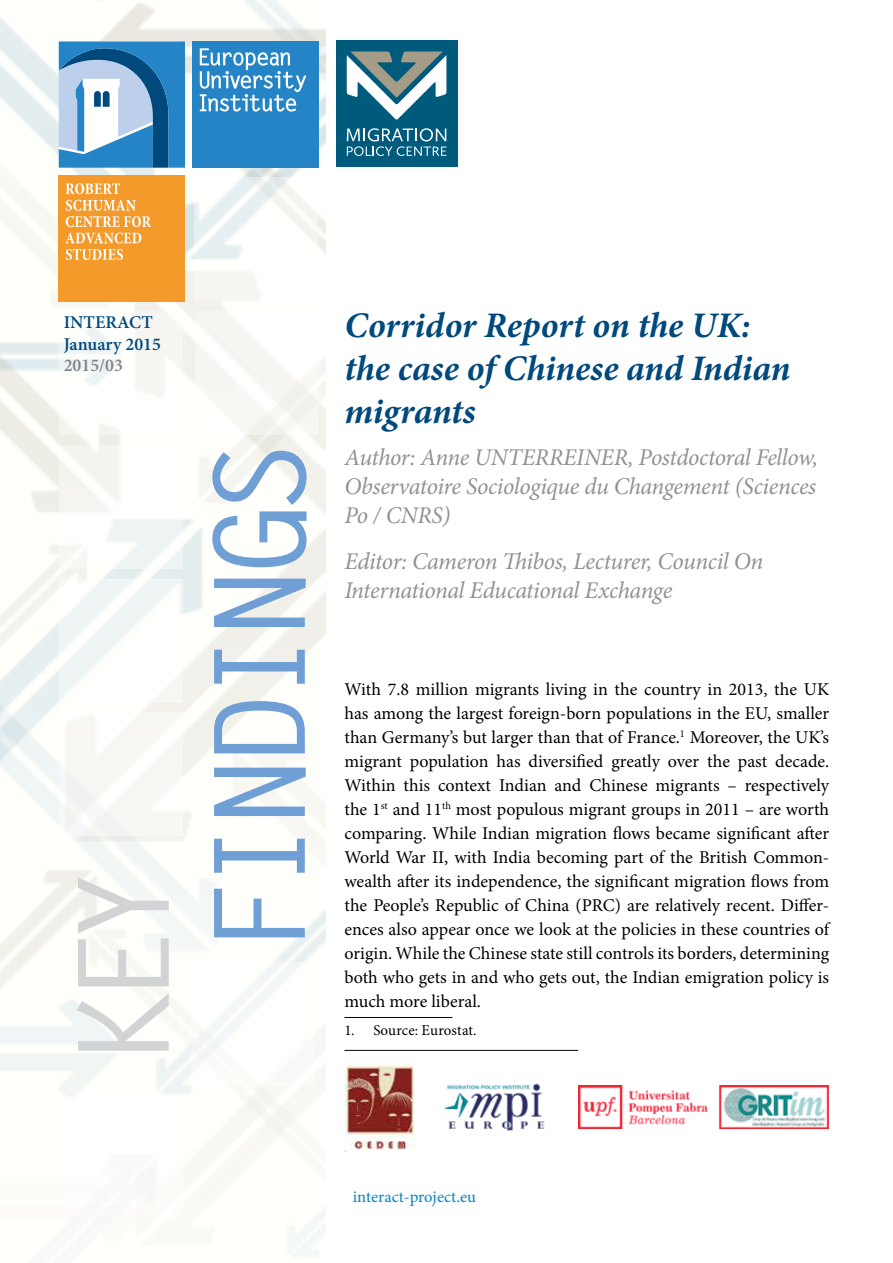
<style>
.page{position:relative;width:893px;height:1263px;background:#fff}
.page>*{position:absolute;margin:0;border:0;box-sizing:border-box;transform-origin:0 0}
.t1{font:700 126px "Letter Gothic Std";letter-spacing:-.1em;color:#6f9fd5}
.t2{font:700 126px "Letter Gothic Std";color:#d1d3d4}
.t3{font:italic 700 36px/43.2px "Minion Pro";letter-spacing:-.005em;color:#00497c}
.t4{font:italic 24px/28.8px "Minion Pro";letter-spacing:-.02em;color:#929292;text-align:justify}
.t5{font:18px/24px "Minion Pro";color:#000;text-align:justify}
.t6{font:600 18px/21.6px "Minion Pro";color:#00497c}
.t7{font:600 18px "Minion Pro";color:#808285}
.t8{font:500 16.5px "Minion Pro";color:#1489c7}
.t9{font:15px "Minion Pro";letter-spacing:.005em;color:#000}
</style>
<div class="page">
<img style="left:0;top:0;width:326px;height:1256px">
<div style="left:192px;top:41px;width:127px;height:127px;background:#2484c6"></div>
<svg style="left:200px;top:48px;width:106px;height:64px"></svg>
<svg style="left:59px;top:41px;width:126px;height:127px;background:#659fcb"></svg>
<div style="left:59px;top:175px;width:126px;height:126px;background:#f39a2a"></div>
<svg style="left:65px;top:233px;width:76px;height:27px"></svg>
<svg style="left:66px;top:200px;width:85px;height:27px"></svg>
<svg style="left:66px;top:183px;width:54px;height:11px"></svg>
<div style="left:60px;top:311px;width:123px;height:124px;background:#fff"></div>
<div style="left:195px;top:311px;width:123px;height:124px;background:#f8f7f4"></div>
<div style="left:60px;top:445px;width:123px;height:123px;background:linear-gradient(to right,#f9f8f5,#fafcfb)"></div>
<div style="left:60px;top:578px;width:123px;height:124px;background:linear-gradient(to right,#f5f9f8,#fdfdfb)"></div>
<div style="left:60px;top:712px;width:123px;height:124px;background:#f7f6f3"></div>
<div style="left:191px;top:962px;width:124px;height:124px;background:#fff"></div>
<div style="left:60px;top:1096px;width:123px;height:124px;background:#fff"></div>
<svg style="left:194px;top:177px;width:124px;height:124px"></svg>
<div style="left:336px;top:41px;width:121px;height:126px;background:#005a7c"></div>
<svg style="left:347px;top:128px;width:99px;height:28px"></svg>
<svg style="left:347px;top:52px;width:99px;height:68px"></svg>
<hr style="left:344px;top:1017px;width:108px;height:1px;background:#000">
<img style="left:445px;top:1083px;width:100px;height:48px">
<img style="left:344px;top:1063px;width:70px;height:88px">
<img style="left:578px;top:1085px;width:251px;height:44px">
<hr style="left:344px;top:1050px;width:234px;height:1px;background:#000">
<p class="t6" style="left:64px;top:311px;width:99px">INTERACT<br>January 2015</p>
<p class="t7" style="left:64px;top:353px;width:61px">2015/03</p>
<h1 class="t2" style="left:46px;top:1067px;width:203px;rotate:-90deg">KEY</h1>
<h1 class="t1" style="left:182px;top:956px;width:518px;rotate:-90deg">FINDINGS</h1>
<h2 class="t3" style="left:344px;top:303px;width:448px">Corridor Report on the UK: the case of Chinese and Indian migrants</h2>
<h3 class="t4" style="left:344px;top:443px;width:475px">Author: Anne UNTERREINER, Postdoctoral Fellow, Observatoire Sociologique du Changement (Sciences Po / CNRS)</h3>
<h3 class="t4" style="left:344px;top:547px;width:420px">Editor: Cameron Thibos, Lecturer, Council On<br>International Educational Exchange</h3>
<p class="t5" style="left:344px;top:678px;width:486px">With 7.8 million migrants living in the country in 2013, the UK has among the largest foreign-born populations in the EU, smaller than Germany’s but larger than that of France.<sup>1</sup> Moreover, the UK’s migrant population has diversified greatly over the past decade.<br>Within this context Indian and Chinese migrants – respectively the 1<sup>st</sup> and 11<sup>th</sup> most populous migrant groups in 2011 – are worth comparing. While Indian migration flows became significant after World War II, with India becoming part of the British Common&shy;wealth after its independence, the significant migration flows from the People’s Republic of China (PRC) are relatively recent. Differ&shy;ences also appear once we look at the policies in these countries of origin. While the Chinese state still controls its borders, determining both who gets in and who gets out, the Indian emigration policy is much more liberal.</p>
<p class="t9" style="left:344px;top:1021px;width:134px">1. Source: Eurostat.</p>
<p class="t8" style="left:353px;top:1185px;width:125px">interact-project.eu</p>
</div>
